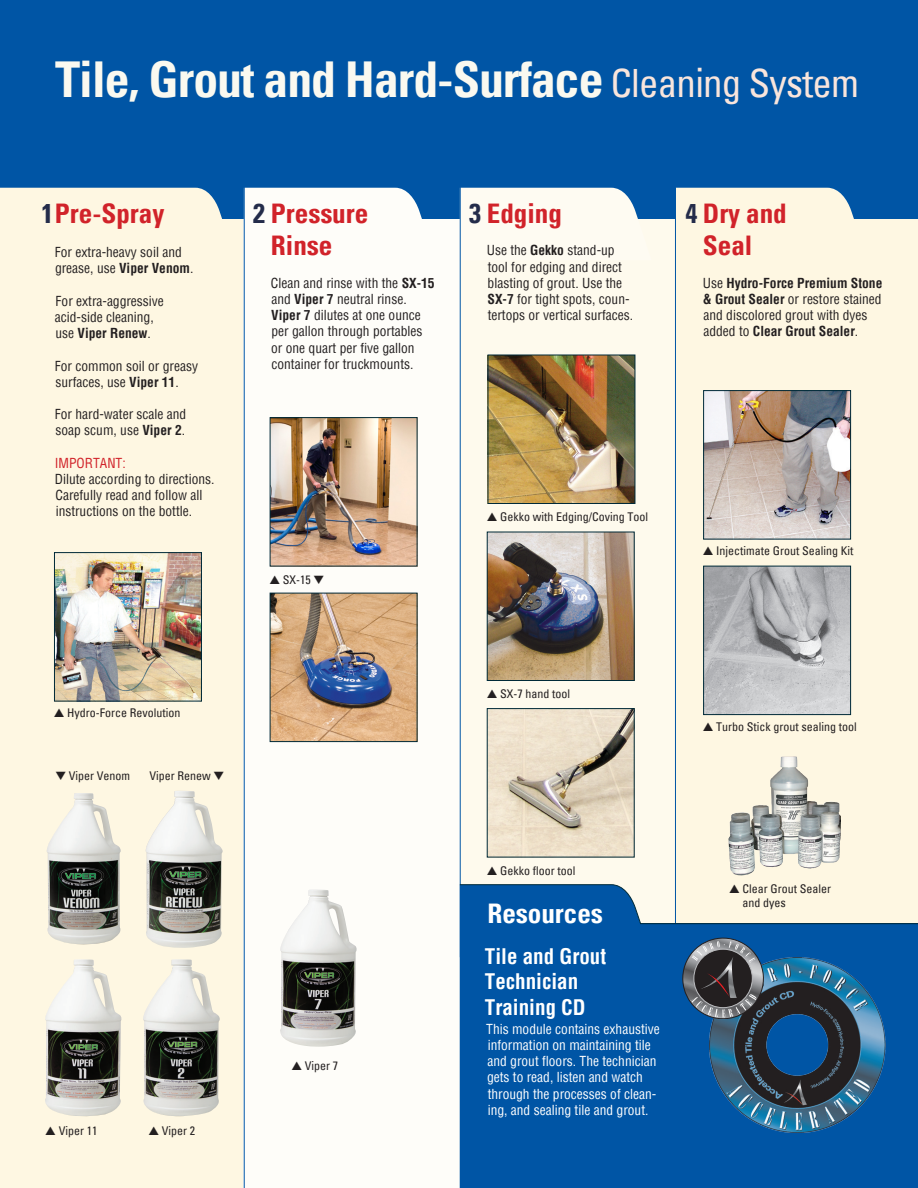
<style>
.page{position:relative;width:918px;height:1188px;background:#0055a5}
.page>*{position:absolute;margin:0;border:0;box-sizing:border-box;transform-origin:0 0}
.t1{font:700 condensed 49.5px "Univers";letter-spacing:-.02em;color:#faf9f0}
.t2{font:700 condensed 27px "Univers";color:#d1232a}
.t3{font:700 condensed 27px "Univers";color:#fff}
.t4{font:700 condensed 21px "Helvetica";color:#fff}
.t5{font:condensed 13.5px/16.2px "Helvetica";color:#231f20}
.t6{font:condensed 13.5px/16.2px "Helvetica";color:#fff}
.t7{font:condensed 13.5px "Helvetica";color:#d1232a}
.t8{font:condensed 12px "Univers";color:#231f20}
.s1{font-weight:400;font-size:39px;color:#f9e5dc}
.s2{color:#242c4a}
.s3{font-weight:700}
</style>
<div class="page">
<div style="left:0;top:188px;width:222px;height:31px;background:#fef7e2"></div>
<div style="left:0;top:219px;width:244px;height:969px;background:#fef7e2"></div>
<div style="left:244px;top:219px;width:216px;height:969px;background:#fefdf9"></div>
<div style="left:460px;top:219px;width:216px;height:969px;background:#fefaed"></div>
<div style="left:676px;top:219px;width:242px;height:969px;background:#fef7e2"></div>
<div style="left:676px;top:188px;width:178px;height:31px;background:#fef7e2"></div>
<hr style="left:675px;top:188px;width:1px;height:1000px;background:#0055a5">
<div style="left:461px;top:924px;width:457px;height:264px;background:#0055a5"></div>
<div style="left:245px;top:188px;width:177px;height:31px;background:#fefdf9"></div>
<div style="left:461px;top:188px;width:177px;height:31px;background:#fefbf2"></div>
<hr style="left:244px;top:179px;width:1px;height:1009px;background:#0055a5">
<hr style="left:460px;top:179px;width:1px;height:1009px;background:#0055a5">
<img style="left:56px;top:554px;width:144px;height:145px">
<div style="left:54px;top:552px;width:148px;height:149px;border:1px solid #002a38"></div>
<img style="left:272px;top:419px;width:143px;height:145px">
<div style="left:270px;top:417px;width:147px;height:149px;border:1px solid #002a38"></div>
<img style="left:272px;top:595px;width:143px;height:145px">
<div style="left:270px;top:593px;width:147px;height:149px;border:1px solid #002a38"></div>
<img style="left:490px;top:357px;width:143px;height:145px">
<div style="left:488px;top:355px;width:147px;height:149px;border:1px solid #002a38"></div>
<img style="left:489px;top:534px;width:144px;height:145px">
<div style="left:487px;top:532px;width:148px;height:149px;border:1px solid #002a38"></div>
<img style="left:705px;top:392px;width:144px;height:145px">
<div style="left:703px;top:390px;width:148px;height:149px;border:1px solid #002a38"></div>
<img style="left:705px;top:568px;width:144px;height:145px">
<div style="left:703px;top:566px;width:148px;height:149px;border:1px solid #002a38"></div>
<img style="left:728px;top:756px;width:65px;height:120px">
<img style="left:47px;top:793px;width:74px;height:152px">
<img style="left:45px;top:959px;width:77px;height:158px">
<img style="left:710px;top:1024px;width:176px;height:109px">
<svg style="left:459px;top:884px;width:459px;height:140px"></svg>
<img style="left:489px;top:710px;width:144px;height:145px">
<div style="left:487px;top:708px;width:148px;height:149px;border:1px solid #002a38"></div>
<img style="left:145px;top:791px;width:78px;height:157px">
<img style="left:143px;top:959px;width:77px;height:157px">
<img style="left:280px;top:890px;width:77px;height:157px">
<p class="t1" style="left:56px;top:49px;width:805px">Tile, Grout and Hard-Surface <span class="s1">Cleaning System</span></p>
<p class="t2" style="left:42px;top:197px;width:124px"><span class="s2">1</span>Pre-Spray</p>
<p class="t5" style="left:55px;top:244px;width:140px">For extra-heavy soil and grease, use <span class="s3">Viper Venom</span>.</p>
<p class="t5" style="left:56px;top:293px;width:110px">For extra-aggressive</p>
<p class="t5" style="left:55px;top:309px;width:100px">acid-side cleaning, use <span class="s3">Viper Renew</span>.</p>
<p class="t5" style="left:55px;top:357px;width:145px">For common soil or greasy surfaces, use <span class="s3">Viper 11</span>.</p>
<p class="t5" style="left:55px;top:406px;width:133px">For hard-water scale and soap scum, use <span class="s3">Viper 2</span>.</p>
<p class="t7" style="left:55px;top:454px;width:72px">IMPORTANT:</p>
<p class="t5" style="left:55px;top:471px;width:161px">Dilute according to directions.<br>Carefully read and follow all instructions on the bottle.</p>
<p class="t2" style="left:253px;top:197px;width:117px"><span class="s2">2</span> Pressure</p>
<p class="t2" style="left:271px;top:229px;width:63px">Rinse</p>
<p class="t5" style="left:271px;top:275px;width:165px">Clean and rinse with the <span class="s3">SX-15 </span>and <span class="s3">Viper 7</span> neutral rinse.<br><span class="s3">Viper 7</span> dilutes at one ounce per gallon through portables or one quart per five gallon container for truckmounts.</p>
<p class="t2" style="left:469px;top:197px;width:94px"><span class="s2">3</span> Edging</p>
<p class="t5" style="left:487px;top:242px;width:148px">Use the <span class="s3">Gekko</span> stand-up tool for edging and direct blasting of grout. Use the<br><span class="s3">SX-7</span> for tight spots, coun&shy;tertops or vertical surfaces.</p>
<p class="t2" style="left:685px;top:197px;width:103px"><span class="s2">4</span> Dry and</p>
<p class="t2" style="left:703px;top:229px;width:51px">Seal</p>
<p class="t5" style="left:703px;top:275px;width:181px">Use <span class="s3">Hydro-Force Premium Stone &amp; Grout Sealer</span> or restore stained and discolored grout with dyes added to <span class="s3">Clear Grout Sealer</span>.</p>
<p class="t8" style="left:269px;top:572px;width:56px">▲ SX-15 ▼</p>
<p class="t8" style="left:487px;top:509px;width:163px">▲ Gekko with Edging/Coving Tool</p>
<p class="t8" style="left:703px;top:543px;width:152px">▲ Injectimate Grout Sealing Kit</p>
<p class="t8" style="left:54px;top:705px;width:128px">▲ Hydro-Force Revolution</p>
<p class="t8" style="left:56px;top:768px;width:76px">▼ Viper Venom</p>
<p class="t8" style="left:149px;top:768px;width:76px">Viper Renew ▼</p>
<p class="t8" style="left:45px;top:1123px;width:54px">▲ Viper 11</p>
<p class="t8" style="left:149px;top:1123px;width:48px">▲ Viper 2</p>
<p class="t8" style="left:291px;top:1058px;width:48px">▲ Viper 7</p>
<p class="t8" style="left:487px;top:686px;width:85px">▲ SX-7 hand tool</p>
<p class="t8" style="left:703px;top:718px;width:156px">▲ Turbo Stick grout sealing tool</p>
<p class="t8" style="left:487px;top:862px;width:90px">▲ Gekko floor tool</p>
<p class="t3" style="left:487px;top:897px;width:117px">Resources</p>
<p class="t4" style="left:485px;top:943px;width:123px">Tile and Grout</p>
<p class="t4" style="left:485px;top:968px;width:95px">Technician</p>
<p class="t4" style="left:485px;top:993px;width:102px">Training CD</p>
<p class="t6" style="left:486px;top:1021px;width:175px">This module contains exhaustive information on maintaining tile and grout floors. The technician gets to read, listen and watch through the processes of clean&shy;ing, and sealing tile and grout.</p>
<p class="t8" style="left:729px;top:881px;width:104px">▲ Clear Grout Sealer</p>
<p class="t8" style="left:742px;top:895px;width:45px">and dyes</p>
</div>
